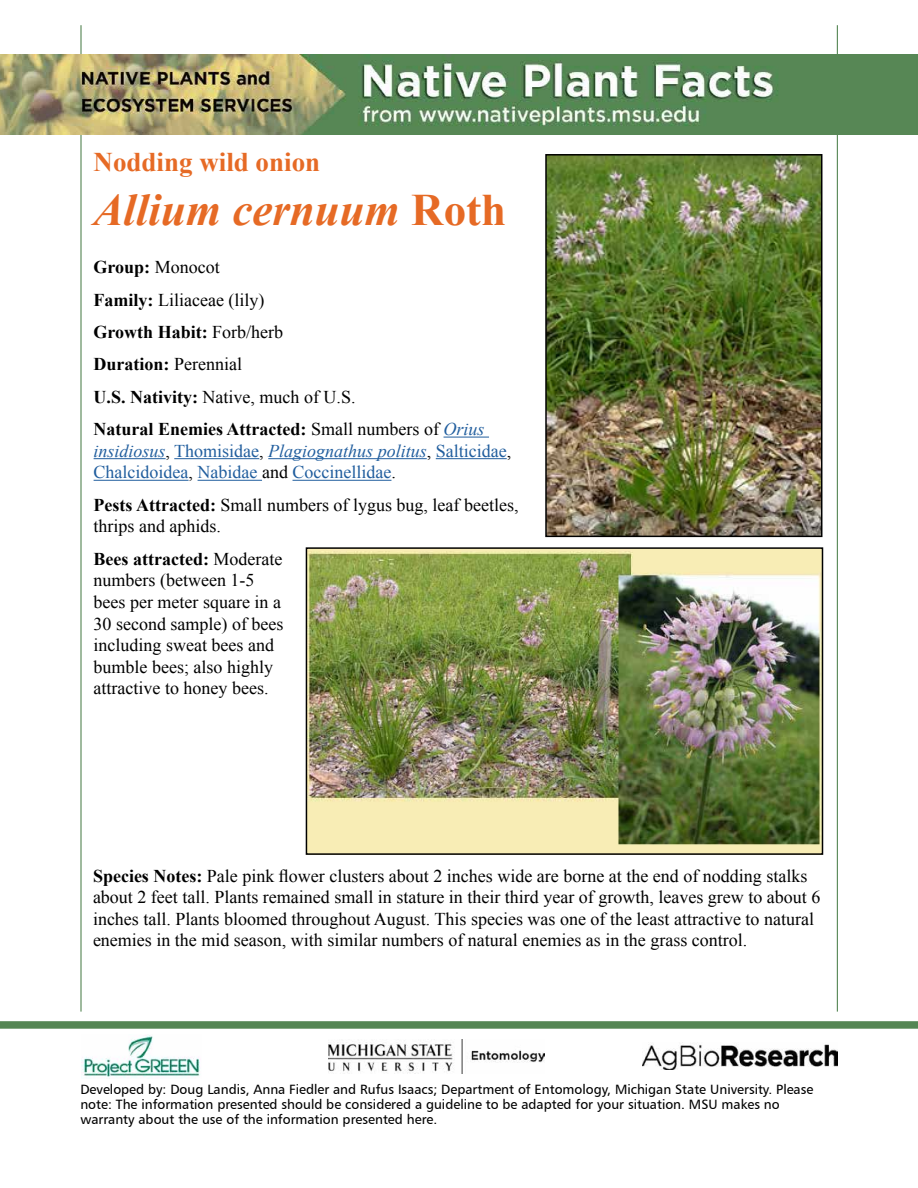
<style>
.page{position:relative;width:918px;height:1188px;background:#fff}
.page>*{position:absolute;margin:0;border:0;box-sizing:border-box;transform-origin:0 0}
.Header__Common_Name{font:italic 700 45px "Times New Roman";color:#e66a25}
.t1{font:700 27px "Times New Roman";color:#e66a25}
.Text_-_native_plants{font:18px/21.6px "Times New Roman";color:#000}
.Text_-_native_plants-2{font:18px/21.6px "Times New Roman";color:#215e9e}
.Text_-_native_plants-3{font:700 18px "Times New Roman";color:#000}
.t2{font:13.5px/15px "Humanist 777 BT Roman B";color:#000}
.s1{font-style:normal}
.s2{font-weight:700}
.s3{font-weight:400}
.s4{font-weight:700;color:#000}
.s5{color:#000}
.s6{font-style:italic}
</style>
<div class="page">
<hr style="left:837px;top:25px;width:1px;height:987px;background:#558654">
<hr style="left:80px;top:25px;width:2px;height:987px;background:#558654">
<img style="left:0;top:54px;width:918px;height:81px">
<img style="left:643px;top:1044px;width:194px;height:26px">
<img style="left:328px;top:1039px;width:216px;height:35px">
<img style="left:81px;top:1035px;width:119px;height:44px">
<div style="left:0;top:1021px;width:918px;height:8px;background:#558654"></div>
<hr style="left:444px;top:437px;width:45px;height:1px;background:#215e9e">
<hr style="left:94px;top:458px;width:72px;height:1px;background:#215e9e">
<hr style="left:174px;top:458px;width:85px;height:1px;background:#215e9e">
<hr style="left:268px;top:458px;width:159px;height:1px;background:#215e9e">
<hr style="left:436px;top:458px;width:71px;height:1px;background:#215e9e">
<hr style="left:94px;top:480px;width:95px;height:1px;background:#215e9e">
<hr style="left:198px;top:480px;width:64px;height:1px;background:#215e9e">
<hr style="left:293px;top:480px;width:98px;height:1px;background:#215e9e">
<img style="left:309px;top:550px;width:511px;height:302px">
<div style="left:306px;top:547px;width:517px;height:308px;border:2px solid #000"></div>
<img style="left:548px;top:157px;width:271px;height:377px">
<div style="left:545px;top:154px;width:277px;height:383px;border:2px solid #000"></div>
<p class="t1" style="left:94px;top:143px;width:228px">Nodding wild onion</p>
<p class="Header__Common_Name" style="left:94px;top:179px;width:414px">Allium cernuum <span class="s1">Roth</span></p>
<p class="Text_-_native_plants" style="left:94px;top:256px;width:128px"><span class="s2">Group:</span> Monocot</p>
<p class="Text_-_native_plants" style="left:94px;top:288px;width:172px"><span class="s2">Family:</span> Liliaceae (lily)</p>
<p class="Text_-_native_plants-3" style="left:94px;top:319px;width:191px">Growth Habit: <span class="s3">Forb/herb</span></p>
<p class="Text_-_native_plants-3" style="left:94px;top:352px;width:150px">Duration: <span class="s3">Perennial</span></p>
<p class="Text_-_native_plants" style="left:94px;top:386px;width:263px"><span class="s2">U.S. Nativity:</span> Native, much of U.S.</p>
<p class="Text_-_native_plants-2" style="left:94px;top:418px;width:419px"><span class="s4">Natural Enemies Attracted:</span> <span class="s5">Small numbers of</span> <span class="s6">Orius insidiosus</span><span class="s5">,</span> Thomisidae<span class="s5">,</span> <span class="s6">Plagiognathus politus</span><span class="s5">,</span> Salticidae<span class="s5">,<br></span>Chalcidoidea<span class="s5">,</span> Nabidae <span class="s5">and</span> Coccinellidae<span class="s5">.</span></p>
<p class="Text_-_native_plants" style="left:94px;top:494px;width:426px"><span class="s2">Pests Attracted:</span> Small numbers of lygus bug, leaf beetles, thrips and aphids.</p>
<p class="Text_-_native_plants" style="left:94px;top:548px;width:191px"><span class="s2">Bees attracted:</span> Moderate numbers (between 1-5 bees per meter square in a<br>30 second sample) of bees including sweat bees and bumble bees; also highly attractive to honey bees.</p>
<p class="Text_-_native_plants" style="left:93px;top:864px;width:729px"><span class="s2">Species Notes:</span> Pale pink flower clusters about 2 inches wide are borne at the end of nodding stalks about 2 feet tall. Plants remained small in stature in their third year of growth, leaves grew to about 6 inches tall. Plants bloomed throughout August. This species was one of the least attractive to natural enemies in the mid season, with similar numbers of natural enemies as in the grass control.</p>
<p class="t2" style="left:80px;top:1082px;width:734px">Developed by: Doug Landis, Anna Fiedler and Rufus Isaacs; Department of Entomology, Michigan State University. Please note: The information presented should be considered a guideline to be adapted for your situation. MSU makes no warranty about the use of the information presented here.</p>
</div>
